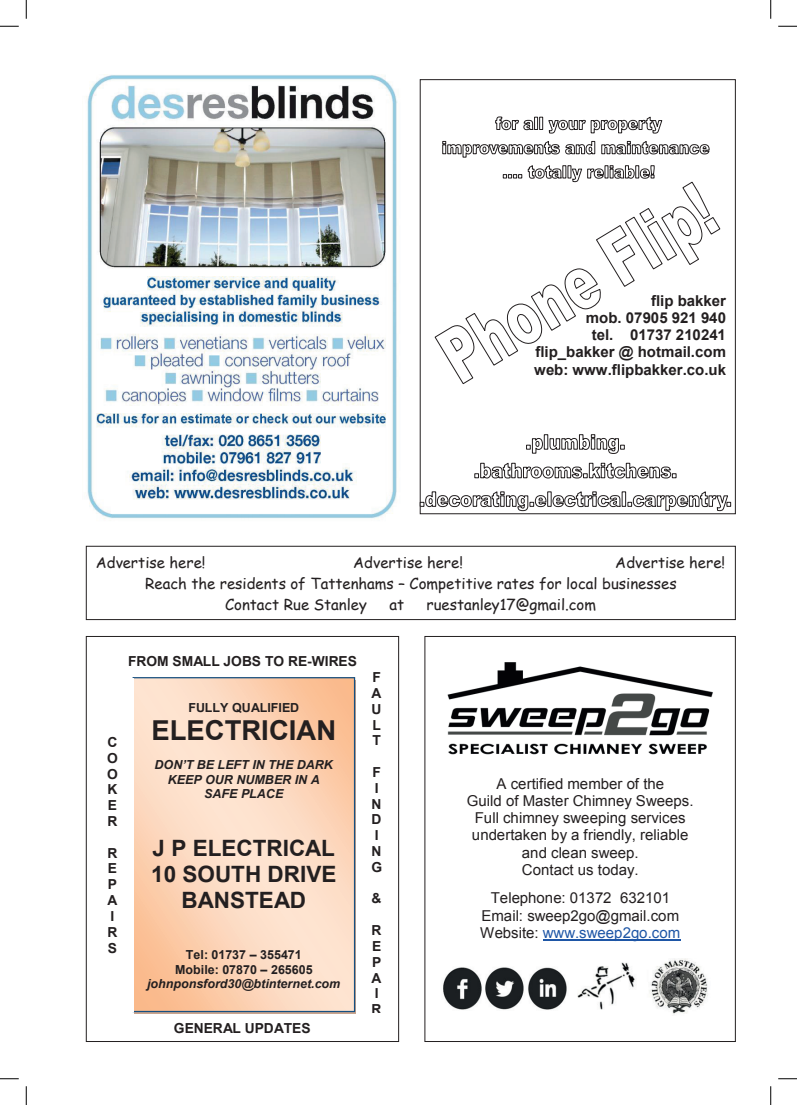
<style>
.page{position:relative;width:797px;height:1105px;background:#fff}
.page>*{position:absolute;margin:0;border:0;box-sizing:border-box;transform-origin:0 0}
.t1{font:700 27.5px "Arial";color:#231f20}
.t2{font:700 22.5px/25.9px "Arial";color:#231f20;text-align:center}
.t3{font:15px/17.2px "Arial";color:#231f20;text-align:center}
.t4{font:15px "Comic Sans MS";color:#231f20}
.t5{font:700 15px/17.2px "Arial";color:#231f20;text-align:right}
.t6{font:700 13.75px/15.9px "Arial";color:#231f20}
.t7{font:italic 700 12.5px/14.4px "Arial";color:#231f20;text-align:center}
.t8{font:700 12.5px/14.4px "Arial";color:#231f20;text-align:center}
.s1{color:#1e56a6}
</style>
<div class="page">
<img style="left:86px;top:74px;width:312px;height:445px">
<div style="left:86px;top:636px;width:313px;height:406px;border:1px solid #231f20"></div>
<div style="left:420px;top:79px;width:315px;height:435px;border:1px solid #231f20"></div>
<svg style="left:495px;top:116px;width:168px;height:18px"></svg>
<svg style="left:442px;top:140px;width:153px;height:18px"></svg>
<svg style="left:601px;top:140px;width:109px;height:15px"></svg>
<svg style="left:434px;top:165px;width:287px;height:219px"></svg>
<svg style="left:526px;top:438px;width:17px;height:16px"></svg>
<div style="left:544px;top:434px;width:4px;height:16px;border:1px solid #231f20"></div>
<svg style="left:549px;top:434px;width:75px;height:20px"></svg>
<svg style="left:474px;top:462px;width:202px;height:17px"></svg>
<svg style="left:420px;top:491px;width:201px;height:21px"></svg>
<div style="left:621px;top:491px;width:5px;height:16px;border:1px solid #231f20"></div>
<svg style="left:627px;top:491px;width:104px;height:21px"></svg>
<div style="left:86px;top:546px;width:649px;height:74px;border:1px solid #231f20"></div>
<svg style="left:134px;top:679px;width:219px;height:331px;background:#fcd7bc"></svg>
<div style="left:132px;top:677px;width:223px;height:335px;border:1px solid #155082"></div>
<div style="left:92px;top:678px;width:41px;height:333px;background:#fff"></div>
<div style="left:424px;top:636px;width:311px;height:406px;border:1px solid #231f20"></div>
<hr style="left:543px;top:940px;width:137px;height:1px;background:#1e56a6">
<img style="left:447px;top:662px;width:266px;height:93px">
<img style="left:443px;top:958px;width:265px;height:57px">
<svg style="left:0;top:25px;width:19px;height:2px"></svg>
<svg style="left:778px;top:25px;width:19px;height:2px"></svg>
<svg style="left:0;top:1078px;width:19px;height:1px"></svg>
<svg style="left:778px;top:1078px;width:19px;height:1px"></svg>
<svg style="left:25px;top:0;width:2px;height:19px"></svg>
<svg style="left:25px;top:1086px;width:2px;height:19px"></svg>
<svg style="left:770px;top:0;width:1px;height:19px"></svg>
<svg style="left:770px;top:1086px;width:1px;height:19px"></svg>
<p class="t5" style="left:534px;top:292px;width:193px">flip bakker<br>mob. 07905 921 940<br>tel. 01737 210241 flip_bakker @ hotmail.com web: www.flipbakker.co.uk</p>
<p class="t4" style="left:96px;top:551px;width:111px">Advertise here!</p>
<p class="t4" style="left:353px;top:551px;width:111px">Advertise here!</p>
<p class="t4" style="left:615px;top:551px;width:111px">Advertise here!</p>
<p class="t4" style="left:145px;top:572px;width:533px">Reach the residents of Tattenhams – Competitive rates for local businesses</p>
<p class="t4" style="left:225px;top:593px;width:143px">Contact Rue Stanley</p>
<p class="t4" style="left:389px;top:593px;width:16px">at</p>
<p class="t4" style="left:426px;top:593px;width:171px">ruestanley17@gmail.com</p>
<p class="t6" style="left:128px;top:654px;width:230px">FROM SMALL JOBS TO RE-WIRES</p>
<p class="t6" style="left:107px;top:735px;width:12px;text-align:justify">C O O K E R</p>
<p class="t6" style="left:107px;top:845px;width:11px">R<br>E<br>P<br>A<br>I<br>R<br>S</p>
<p class="t8" style="left:188px;top:701px;width:112px">FULLY QUALIFIED</p>
<h1 class="t1" style="left:151px;top:712px;width:186px">ELECTRICIAN</h1>
<p class="t7" style="left:155px;top:758px;width:180px">DON’T BE LEFT IN THE DARK<br>KEEP OUR NUMBER IN A<br>SAFE PLACE</p>
<h2 class="t2" style="left:151px;top:836px;width:187px">J P ELECTRICAL<br>10 SOUTH DRIVE<br>BANSTEAD</h2>
<p class="t8" style="left:175px;top:948px;width:139px">Tel: 01737 – 355471<br>Mobile: 07870 – 265605</p>
<p class="t7" style="left:147px;top:977px;width:195px">johnponsford30@btinternet.com</p>
<p class="t6" style="left:174px;top:1020px;width:138px">GENERAL UPDATES</p>
<p class="t6" style="left:371px;top:670px;width:11px;text-align:justify">F A U L T</p>
<p class="t6" style="left:371px;top:765px;width:12px">F<br>I<br>N<br>D<br>I<br>N<br>G</p>
<p class="t6" style="left:371px;top:891px;width:11px">&amp;</p>
<p class="t6" style="left:371px;top:923px;width:11px">R<br>E<br>P<br>A<br>I<br>R</p>
<p class="t3" style="left:467px;top:775px;width:228px">A certified member of the<br>Guild of Master Chimney Sweeps.<br>Full chimney sweeping services undertaken by a friendly, reliable and clean sweep.<br>Contact us today.</p>
<p class="t3" style="left:480px;top:890px;width:202px">Telephone: 01372 632101<br>Email: sweep2go@gmail.com<br>Website: <span class="s1">www.sweep2go.com</span></p>
</div>
